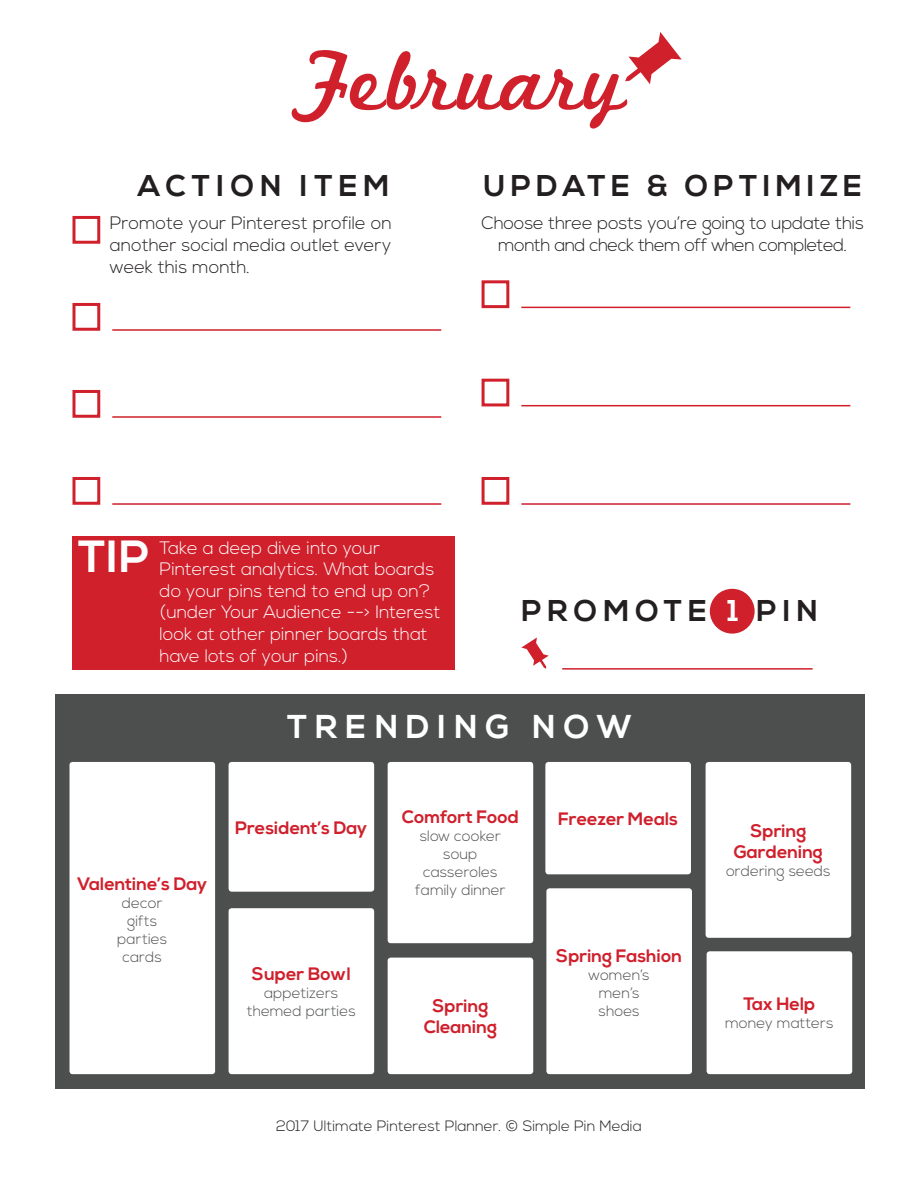
<style>
.page{position:relative;width:918px;height:1188px;background:#fff}
.page>*{position:absolute;margin:0;border:0;box-sizing:border-box;transform-origin:0 0}
.t1{font:87px "Marketing Script";letter-spacing:.02em;color:#cf202c}
.t2{font:700 45px "Nexa";color:#fff}
.t3{font:700 33px "Nexa";color:#fff}
.t4{font:700 30px "Nexa";letter-spacing:.2em;color:#231f20}
.t5{font:700 30px "Nexa";letter-spacing:.175em;color:#231f20}
.t6{font:300 18px/21.6px "Nexa";color:#fff}
.t7{font:300 18px/21.6px "Nexa";letter-spacing:-.015em;color:#231f20;text-align:justify}
.t8{font:700 18px/21.6px "Nexa";color:#cf202c;text-align:center}
.t9{font:300 15px/18px "Nexa";color:#4d4e4e;text-align:center}
.t10{font:300 15px "Nexa";color:#231f20}
.s1{color:#fff}
</style>
<div class="page">
<div style="left:55px;top:694px;width:810px;height:395px;background:#4d4e4e"></div>
<div style="left:70px;top:762px;width:145px;height:312px;background:#fff;border-radius:3px"></div>
<div style="left:229px;top:762px;width:145px;height:130px;background:#fff;border-radius:3px"></div>
<div style="left:388px;top:762px;width:145px;height:181px;background:#fff;border-radius:3px"></div>
<div style="left:545px;top:762px;width:146px;height:112px;background:#fff;border-radius:3px"></div>
<div style="left:229px;top:908px;width:145px;height:166px;background:#fff;border-radius:3px"></div>
<div style="left:546px;top:888px;width:146px;height:186px;background:#fff;border-radius:3px"></div>
<div style="left:706px;top:762px;width:145px;height:176px;background:#fff;border-radius:3px"></div>
<div style="left:707px;top:951px;width:145px;height:123px;background:#fff;border-radius:3px"></div>
<div style="left:72px;top:536px;width:383px;height:134px;background:#cf202c"></div>
<div style="left:388px;top:958px;width:145px;height:116px;background:#fff;border-radius:3px"></div>
<div style="left:72px;top:477px;width:28px;height:28px;border:3px solid #cf202c"></div>
<div style="left:72px;top:390px;width:28px;height:28px;border:3px solid #cf202c"></div>
<hr style="left:112px;top:503px;width:329px;height:2px;background:#cf202c">
<hr style="left:112px;top:416px;width:329px;height:2px;background:#cf202c">
<div style="left:710px;top:589px;width:45px;height:45px;background:#cf202c;border-radius:50%"></div>
<svg style="left:521px;top:637px;width:28px;height:32px"></svg>
<hr style="left:562px;top:668px;width:251px;height:2px;background:#cf202c">
<div style="left:72px;top:216px;width:28px;height:28px;border:3px solid #cf202c"></div>
<div style="left:72px;top:303px;width:28px;height:28px;border:3px solid #cf202c"></div>
<hr style="left:112px;top:329px;width:329px;height:2px;background:#cf202c">
<div style="left:482px;top:379px;width:27px;height:27px;border:3px solid #cf202c"></div>
<hr style="left:521px;top:405px;width:329px;height:1px;background:#cf202c">
<div style="left:482px;top:477px;width:27px;height:28px;border:3px solid #cf202c"></div>
<hr style="left:521px;top:503px;width:329px;height:2px;background:#cf202c">
<div style="left:482px;top:280px;width:27px;height:28px;border:3px solid #cf202c"></div>
<hr style="left:521px;top:307px;width:329px;height:1px;background:#cf202c">
<svg style="left:625px;top:32px;width:57px;height:52px"></svg>
<h1 class="t1" style="left:292px;top:29px;width:336px">February</h1>
<h3 class="t4" style="left:138px;top:169px;width:253px">ACTION ITEM</h3>
<p class="t7" style="left:110px;top:213px;width:283px">Promote your Pinterest profile on another social media outlet every week this month.</p>
<h3 class="t5" style="left:483px;top:168px;width:252px">UPDATE &amp; Optimize</h3>
<p class="t7" style="left:482px;top:213px;width:384px;text-align:center">Choose three posts you’re going to update this month and check them off when completed.</p>
<h2 class="t2" style="left:78px;top:531px;width:73px">TIP</h2>
<p class="t6" style="left:160px;top:537px;width:283px">Take a deep dive into your<br>Pinterest analytics. What boards do your pins tend to end up on? (under Your Audience --&gt; Interest look at other pinner boards that have lots of your pins.)</p>
<h3 class="t4" style="left:521px;top:593px;width:54px">Promote</h3>
<h3 class="t4" style="left:727px;top:593px;width:73px"><span class="s1">1</span> Pin</h3>
<p class="t8" style="left:77px;top:874px;width:131px">Valentine’s Day</p>
<p class="t9" style="left:117px;top:894px;width:51px">decor gifts parties cards</p>
<h3 class="t3" style="left:287px;top:708px;width:29px">trending</h3>
<h3 class="t3" style="left:532px;top:708px;width:34px">now</h3>
<p class="t8" style="left:235px;top:817px;width:134px">President’s Day</p>
<p class="t8" style="left:252px;top:964px;width:101px">Super Bowl</p>
<p class="t9" style="left:247px;top:984px;width:111px">appetizers themed parties</p>
<p class="t8" style="left:402px;top:807px;width:119px">Comfort Food</p>
<p class="t9" style="left:415px;top:828px;width:92px">slow cooker soup casseroles family dinner</p>
<p class="t8" style="left:424px;top:995px;width:75px">Spring<br>Cleaning</p>
<p class="t8" style="left:558px;top:809px;width:121px">Freezer Meals</p>
<p class="t8" style="left:556px;top:946px;width:127px">Spring Fashion</p>
<p class="t9" style="left:589px;top:967px;width:63px">women’s men’s shoes</p>
<p class="t10" style="left:276px;top:1117px;width:367px">2017 Ultimate Pinterest Planner. © Simple Pin Media</p>
<p class="t8" style="left:734px;top:820px;width:91px">Spring<br>Gardening</p>
<p class="t9" style="left:726px;top:863px;width:106px">ordering seeds</p>
<p class="t8" style="left:743px;top:994px;width:74px">Tax Help</p>
<p class="t9" style="left:725px;top:1015px;width:110px">money matters</p>
</div>
